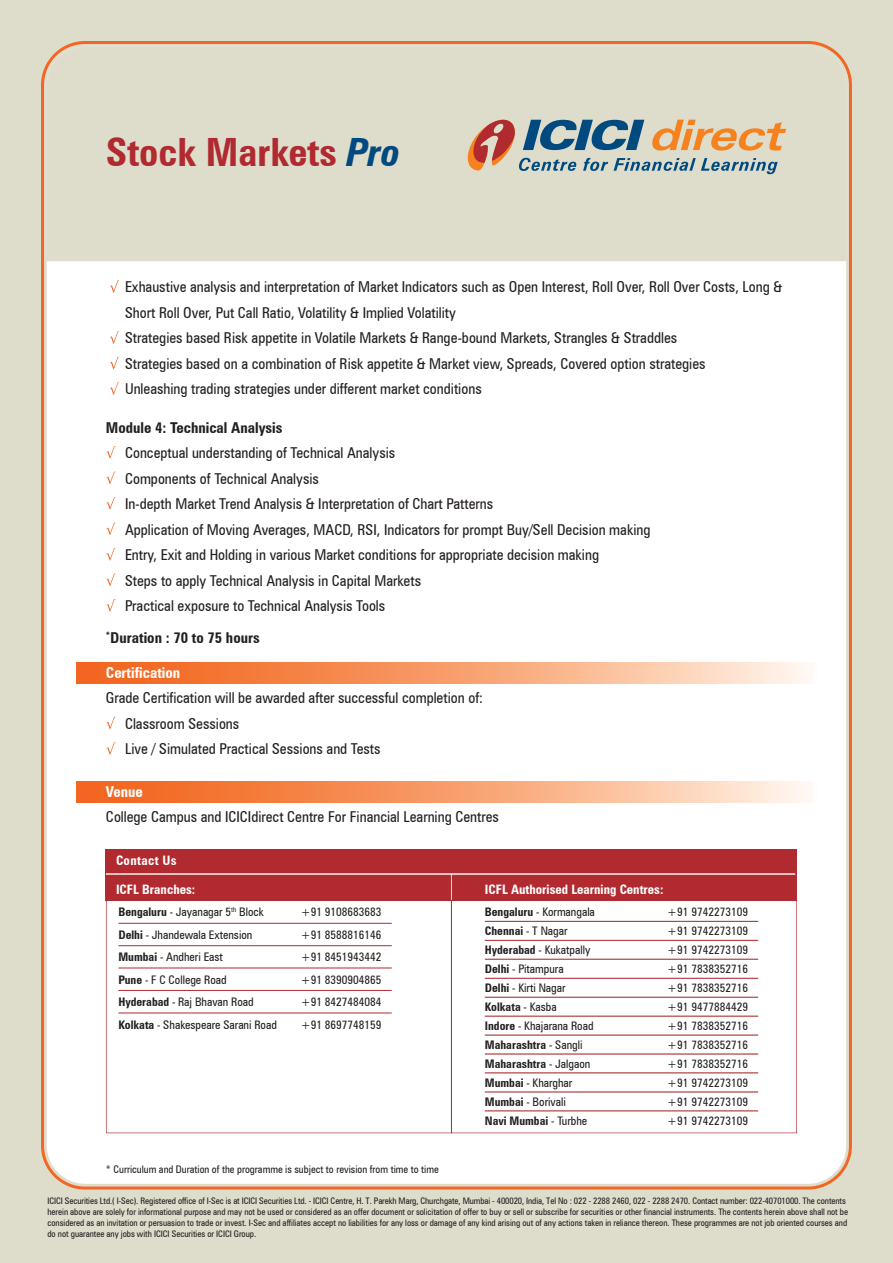
<style>
.page{position:relative;width:893px;height:1263px;background:#dedccb}
.page>*{position:absolute;margin:0;border:0;box-sizing:border-box;transform-origin:0 0}
.t1{font:700 condensed 39px "Zurich BT";color:#b02a30}
.t2{font:condensed 15px/25.5px "Zurich BT";color:#231f20}
.t3{font:700 condensed 15px "Zurich BT";color:#231f20}
.t4{font:700 condensed 15px "Zurich BT";color:#fff}
.t5{font:700 condensed 13.05px "Zurich BT";color:#fff}
.t6{font:700 condensed 13.05px "Zurich BT";letter-spacing:.025em;color:#fff}
.t7{font:condensed 11.85px "Zurich BT";color:#231f20}
.t8{font:700 condensed 11.85px "Zurich BT";color:#231f20}
.t9{font:condensed 10.5px "Zurich BT";color:#231f20}
.t10{font:condensed 9px/10.8px "Zurich BT";letter-spacing:-.005em;color:#231f20}
.s1{font-style:italic;color:#004a80}
.s2{font-weight:700}
.s3{font-weight:400}
</style>
<div class="page">
<div style="left:41px;top:41px;width:811px;height:1148px;background:#fff"></div>
<svg style="left:47px;top:47px;width:799px;height:214px"></svg>
<svg style="left:110px;top:280px;width:9px;height:13px"></svg>
<svg style="left:110px;top:331px;width:9px;height:13px"></svg>
<svg style="left:110px;top:357px;width:9px;height:12px"></svg>
<svg style="left:110px;top:382px;width:9px;height:13px"></svg>
<svg style="left:106px;top:446px;width:9px;height:12px"></svg>
<svg style="left:106px;top:472px;width:9px;height:12px"></svg>
<svg style="left:106px;top:497px;width:9px;height:12px"></svg>
<svg style="left:106px;top:523px;width:9px;height:12px"></svg>
<svg style="left:106px;top:548px;width:9px;height:12px"></svg>
<svg style="left:106px;top:574px;width:9px;height:12px"></svg>
<svg style="left:106px;top:599px;width:9px;height:12px"></svg>
<svg style="left:76px;top:662px;width:740px;height:22px"></svg>
<svg style="left:76px;top:781px;width:740px;height:22px"></svg>
<svg style="left:106px;top:717px;width:9px;height:12px"></svg>
<svg style="left:106px;top:742px;width:9px;height:13px"></svg>
<div style="left:106px;top:900px;width:691px;height:233px;background:#fff"></div>
<div style="left:106px;top:849px;width:691px;height:51px;background:#b02a30"></div>
<hr style="left:451px;top:900px;width:1px;height:233px;background:#b02a30">
<svg style="left:451px;top:874px;width:1px;height:26px"></svg>
<hr style="left:118px;top:923px;width:274px;height:1px;background:#b02a30">
<hr style="left:118px;top:945px;width:274px;height:1px;background:#b02a30">
<hr style="left:118px;top:968px;width:274px;height:1px;background:#b02a30">
<hr style="left:118px;top:990px;width:274px;height:1px;background:#b02a30">
<hr style="left:118px;top:1013px;width:274px;height:1px;background:#b02a30">
<hr style="left:485px;top:940px;width:273px;height:1px;background:#b02a30">
<hr style="left:485px;top:921px;width:273px;height:1px;background:#b02a30">
<hr style="left:485px;top:959px;width:273px;height:1px;background:#b02a30">
<hr style="left:485px;top:978px;width:273px;height:1px;background:#b02a30">
<hr style="left:485px;top:997px;width:273px;height:1px;background:#b02a30">
<hr style="left:485px;top:1016px;width:273px;height:1px;background:#b02a30">
<hr style="left:485px;top:1035px;width:273px;height:1px;background:#b02a30">
<hr style="left:485px;top:1054px;width:273px;height:1px;background:#b02a30">
<hr style="left:485px;top:1072px;width:273px;height:1px;background:#b02a30">
<hr style="left:485px;top:1092px;width:273px;height:1px;background:#b02a30">
<hr style="left:485px;top:1110px;width:273px;height:1px;background:#b02a30">
<hr style="left:106px;top:873px;width:689px;height:1px;background:#fff">
<svg style="left:464px;top:118px;width:322px;height:56px"></svg>
<h1 class="t1" style="left:106px;top:129px;width:296px">Stock Markets <span class="s1">Pro</span></h1>
<p class="t2" style="left:125px;top:274px;width:659px">Exhaustive analysis and interpretation of Market Indicators such as Open Interest, Roll Over, Roll Over Costs, Long &amp; Short Roll Over, Put Call Ratio, Volatility &amp; Implied Volatility<br>Strategies based Risk appetite in Volatile Markets &amp; Range-bound Markets, Strangles &amp; Straddles<br>Strategies based on a combination of Risk appetite &amp; Market view, Spreads, Covered option strategies<br>Unleashing trading strategies under different market conditions</p>
<p class="t3" style="left:106px;top:418px;width:178px">Module 4: Technical Analysis</p>
<p class="t2" style="left:125px;top:440px;width:527px">Conceptual understanding of Technical Analysis<br>Components of Technical Analysis<br>In-depth Market Trend Analysis &amp; Interpretation of Chart Patterns<br>Application of Moving Averages, MACD, RSI, Indicators for prompt Buy/Sell Decision making Entry, Exit and Holding in various Market conditions for appropriate decision making<br>Steps to apply Technical Analysis in Capital Markets<br>Practical exposure to Technical Analysis Tools</p>
<p class="t3" style="left:106px;top:628px;width:155px"><sup>*</sup>Duration : 70 to 75 hours</p>
<p class="t4" style="left:106px;top:663px;width:76px">Certification</p>
<p class="t2" style="left:125px;top:685px;width:359px;text-indent:-19px">Grade Certification will be awarded after successful completion of:<br>Classroom Sessions<br>Live / Simulated Practical Sessions and Tests</p>
<p class="t4" style="left:106px;top:782px;width:38px">Venue</p>
<p class="t2" style="left:106px;top:804px;width:394px">College Campus and ICICIdirect Centre For Financial Learning Centres</p>
<p class="t6" style="left:116px;top:852px;width:62px">Contact Us</p>
<p class="t5" style="left:116px;top:881px;width:81px">ICFL Branches:</p>
<p class="t7" style="left:118px;top:905px;width:147px"><span class="s2">Bengaluru</span> - Jayanagar 5<sup>th</sup> Block</p>
<p class="t7" style="left:301px;top:905px;width:82px">+91 9108683683</p>
<p class="t7" style="left:118px;top:927px;width:136px"><span class="s2">Delhi</span> - Jhandewala Extension</p>
<p class="t7" style="left:301px;top:927px;width:82px">+91 8588816146</p>
<p class="t7" style="left:118px;top:950px;width:106px"><span class="s2">Mumbai</span> - Andheri East</p>
<p class="t7" style="left:301px;top:950px;width:82px">+91 8451943442</p>
<p class="t7" style="left:118px;top:972px;width:110px"><span class="s2">Pune</span> - F C College Road</p>
<p class="t7" style="left:301px;top:972px;width:82px">+91 8390904865</p>
<p class="t7" style="left:118px;top:995px;width:137px"><span class="s2">Hyderabad</span> - Raj Bhavan Road</p>
<p class="t7" style="left:301px;top:995px;width:82px">+91 8427484084</p>
<p class="t7" style="left:118px;top:1017px;width:160px"><span class="s2">Kolkata</span> - Shakespeare Sarani Road</p>
<p class="t7" style="left:301px;top:1017px;width:82px">+91 8697748159</p>
<p class="t9" style="left:106px;top:1163px;width:334px">* Curriculum and Duration of the programme is subject to revision from time to time</p>
<p class="t5" style="left:485px;top:881px;width:180px">ICFL Authorised Learning Centres:</p>
<p class="t7" style="left:485px;top:905px;width:112px"><span class="s2">Bengaluru</span> - Kormangala</p>
<p class="t7" style="left:667px;top:905px;width:82px">+91 9742273109</p>
<p class="t8" style="left:485px;top:924px;width:84px">Chennai <span class="s3">- T Nagar</span></p>
<p class="t7" style="left:667px;top:924px;width:82px">+91 9742273109</p>
<p class="t7" style="left:485px;top:943px;width:107px"><span class="s2">Hyderabad</span> - Kukatpally</p>
<p class="t7" style="left:667px;top:943px;width:82px">+91 9742273109</p>
<p class="t7" style="left:485px;top:961px;width:80px"><span class="s2">Delhi</span> - Pitampura</p>
<p class="t7" style="left:667px;top:961px;width:82px">+91 7838352716</p>
<p class="t7" style="left:485px;top:980px;width:82px"><span class="s2">Delhi</span> - Kirti Nagar</p>
<p class="t7" style="left:667px;top:980px;width:82px">+91 7838352716</p>
<p class="t8" style="left:485px;top:999px;width:73px">Kolkata <span class="s3">- Kasba</span></p>
<p class="t7" style="left:667px;top:999px;width:82px">+91 9477884429</p>
<p class="t7" style="left:485px;top:1018px;width:110px"><span class="s2">Indore</span> - Khajarana Road</p>
<p class="t7" style="left:667px;top:1018px;width:82px">+91 7838352716</p>
<p class="t8" style="left:485px;top:1037px;width:99px">Maharashtra <span class="s3">- Sangli</span></p>
<p class="t7" style="left:667px;top:1037px;width:82px">+91 7838352716</p>
<p class="t8" style="left:485px;top:1056px;width:107px">Maharashtra <span class="s3">- Jalgaon</span></p>
<p class="t7" style="left:667px;top:1056px;width:82px">+91 7838352716</p>
<p class="t7" style="left:485px;top:1075px;width:89px"><span class="s2">Mumbai</span> - Kharghar</p>
<p class="t7" style="left:667px;top:1075px;width:82px">+91 9742273109</p>
<p class="t7" style="left:485px;top:1094px;width:83px"><span class="s2">Mumbai</span> - Borivali</p>
<p class="t7" style="left:667px;top:1094px;width:82px">+91 9742273109</p>
<p class="t8" style="left:485px;top:1113px;width:104px">Navi Mumbai <span class="s3">- Turbhe</span></p>
<p class="t7" style="left:667px;top:1113px;width:82px">+91 9742273109</p>
<p class="t10" style="left:47px;top:1196px;width:802px">ICICI Securities Ltd.( I-Sec). Registered office of I-Sec is at ICICI Securities Ltd. - ICICI Centre, H. T. Parekh Marg, Churchgate, Mumbai - 400020, India, Tel No : 022 - 2288 2460, 022 - 2288 2470. Contact number: 022-40701000. The contents herein above are solely for informational purpose and may not be used or considered as an offer document or solicitation of offer to buy or sell or subscribe for securities or other financial instruments. The contents herein above shall not be considered as an invitation or persuasion to trade or invest. I-Sec and affiliates accept no liabilities for any loss or damage of any kind arising out of any actions taken in reliance thereon. These programmes are not job oriented courses and do not guarantee any jobs with ICICI Securities or ICICI Group.</p>
</div>
